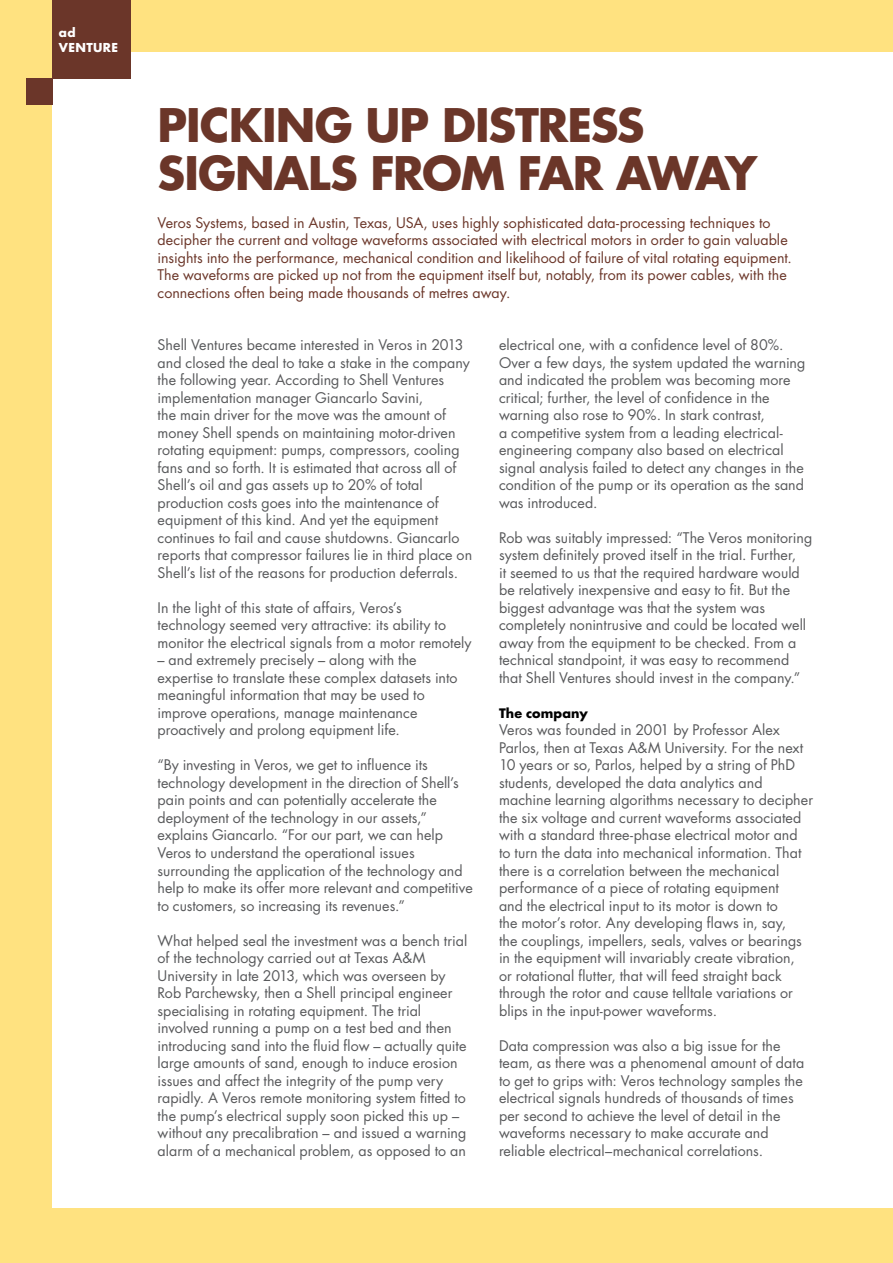
<style>
.page{position:relative;width:893px;height:1263px;background:#ffe280}
.page>*{position:absolute;margin:0;border:0;box-sizing:border-box;transform-origin:0 0}
._01_Article_Title{font:700 45px/48px "Futura Std";letter-spacing:-.02em;color:#6b3629}
.Body{font:14.25px/17.5px "Futura Std";letter-spacing:.005em;color:#58595b}
._02-Introduction{font:14.25px/17.5px "Futura Std";letter-spacing:.005em;color:#6b3629}
.Heading_Editorial{font:700 12.75px "Futura Std";letter-spacing:.005em;color:#000}
.TOC_Heading{font:700 12px/14.4px "Futura Std";letter-spacing:.035em;color:#fff}
</style>
<div class="page">
<div style="left:53px;top:53px;width:840px;height:1155px;background:#fff"></div>
<div style="left:26px;top:79px;width:27px;height:26px;background:#6b3629"></div>
<div style="left:53px;top:0;width:78px;height:79px;background:#6b3629"></div>
<p class="TOC_Heading" style="left:59px;top:25px;width:61px">ad<br>VENTURE</p>
<p class="_01_Article_Title" style="left:158px;top:101px;width:601px">PICKING UP DISTRESS<br>SIGNALS FROM FAR AWAY</p>
<p class="_02-Introduction" style="left:158px;top:214px;width:636px">Veros Systems, based in Austin, Texas, USA, uses highly sophisticated data-processing techniques to decipher the current and voltage waveforms associated with electrical motors in order to gain valuable insights into the performance, mechanical condition and likelihood of failure of vital rotating equipment.<br>The waveforms are picked up not from the equipment itself but, notably, from its power cables, with the connections often being made thousands of metres away.</p>
<p class="Body" style="left:158px;top:336px;width:316px">Shell Ventures became interested in Veros in 2013 and closed the deal to take a stake in the company the following year. According to Shell Ventures implementation manager Giancarlo Savini,<br>the main driver for the move was the amount of money Shell spends on maintaining motor-driven rotating equipment: pumps, compressors, cooling fans and so forth. It is estimated that across all of Shell’s oil and gas assets up to 20% of total production costs goes into the maintenance of equipment of this kind. And yet the equipment continues to fail and cause shutdowns. Giancarlo reports that compressor failures lie in third place on Shell’s list of the reasons for production deferrals.</p>
<p class="Body" style="left:158px;top:599px;width:316px">In the light of this state of affairs, Veros’s technology seemed very attractive: its ability to monitor the electrical signals from a motor remotely</p>
<p class="Body" style="left:158px;top:651px;width:302px">– and extremely precisely – along with the expertise to translate these complex datasets into meaningful information that may be used to improve operations, manage maintenance proactively and prolong equipment life.</p>
<p class="Body" style="left:158px;top:756px;width:317px">“By investing in Veros, we get to influence its technology development in the direction of Shell’s pain points and can potentially accelerate the deployment of the technology in our assets,” explains Giancarlo. “For our part, we can help Veros to understand the operational issues surrounding the application of the technology and help to make its offer more relevant and competitive to customers, so increasing its revenues.”</p>
<p class="Body" style="left:158px;top:932px;width:311px">What helped seal the investment was a bench trial of the technology carried out at Texas A&amp;M University in late 2013, which was overseen by Rob Parchewsky, then a Shell principal engineer specialising in rotating equipment. The trial involved running a pump on a test bed and then introducing sand into the fluid flow – actually quite large amounts of sand, enough to induce erosion issues and affect the integrity of the pump very rapidly. A Veros remote monitoring system fitted to the pump’s electrical supply soon picked this up – without any precalibration – and issued a warning alarm of a mechanical problem, as opposed to an</p>
<p class="Body" style="left:499px;top:336px;width:308px">electrical one, with a confidence level of 80%.<br>Over a few days, the system updated the warning and indicated the problem was becoming more critical; further, the level of confidence in the warning also rose to 90%. In stark contrast,<br>a competitive system from a leading electrical&shy;engineering company also based on electrical signal analysis failed to detect any changes in the condition of the pump or its operation as the sand was introduced.</p>
<p class="Body" style="left:499px;top:529px;width:315px">Rob was suitably impressed: “The Veros monitoring system definitely proved itself in the trial. Further,<br>it seemed to us that the required hardware would be relatively inexpensive and easy to fit. But the biggest advantage was that the system was completely nonintrusive and could be located well away from the equipment to be checked. From a technical standpoint, it was easy to recommend that Shell Ventures should invest in the company.”</p>
<p class="Heading_Editorial" style="left:499px;top:705px;width:90px">The company</p>
<p class="Body" style="left:499px;top:721px;width:316px">Veros was founded in 2001 by Professor Alex Parlos, then at Texas A&amp;M University. For the next 10 years or so, Parlos, helped by a string of PhD students, developed the data analytics and machine learning algorithms necessary to decipher the six voltage and current waveforms associated with a standard three-phase electrical motor and<br>to turn the data into mechanical information. That there is a correlation between the mechanical performance of a piece of rotating equipment<br>and the electrical input to its motor is down to<br>the motor’s rotor. Any developing flaws in, say,<br>the couplings, impellers, seals, valves or bearings in the equipment will invariably create vibration,<br>or rotational flutter, that will feed straight back through the rotor and cause telltale variations or blips in the input-power waveforms.</p>
<p class="Body" style="left:499px;top:1037px;width:307px">Data compression was also a big issue for the team, as there was a phenomenal amount of data to get to grips with: Veros technology samples the electrical signals hundreds of thousands of times per second to achieve the level of detail in the waveforms necessary to make accurate and reliable electrical–mechanical correlations.</p>
</div>
